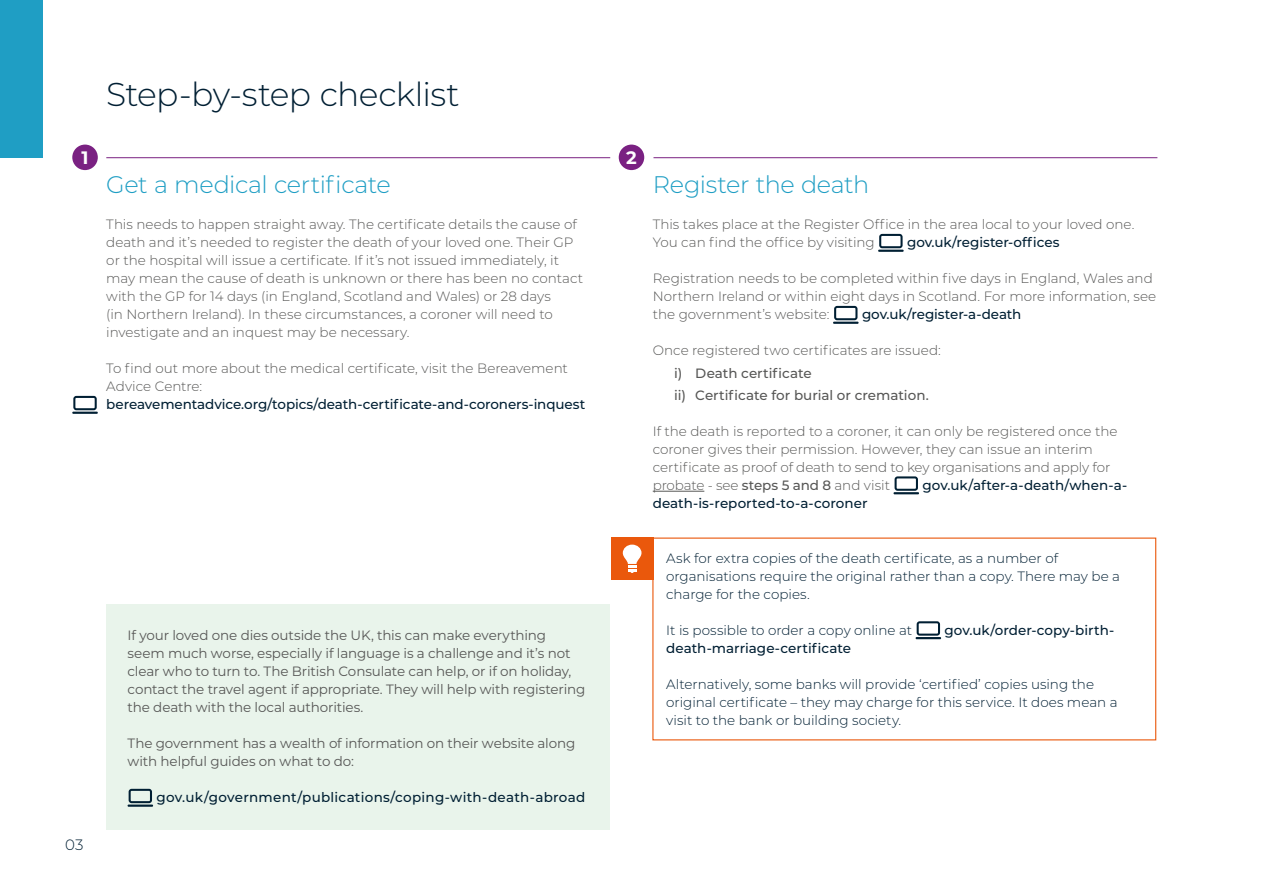
<style>
.page{position:relative;width:1263px;height:893px;background:#fff}
.page>*{position:absolute;margin:0;border:0;box-sizing:border-box;transform-origin:0 0}
.t1{font:300 33px "Montserrat";letter-spacing:-.02em;color:#001f33}
.t2{font:300 24px "Montserrat";letter-spacing:-.015em;color:#1f9ec4}
.t3{font:700 18px "Montserrat";color:#fff}
.t4{font:300 15px "Montserrat";color:#001f33}
.t5{font:300 13.5px/18px "Montserrat";color:#575756}
.t6{font:13.5px/18px "Montserrat";letter-spacing:-.01em;color:#575756}
.t7{font:300 13.5px/18px "Montserrat";color:#001f33}
.t8{font:500 13.5px "Montserrat";color:#001f33}
.t9{font:500 13.5px "Montserrat";letter-spacing:.02em;color:#001f33}
.t10{font:500 13.5px/22.2px "Montserrat";color:#575756}
.s1{font-weight:500}
</style>
<div class="page">
<div style="left:106px;top:604px;width:504px;height:225px;background:#e9f4eb"></div>
<hr style="left:128px;top:804px;width:25px;height:3px;background:#001f33">
<svg style="left:129px;top:789px;width:23px;height:14px"></svg>
<hr style="left:653px;top:491px;width:51px;height:1px;background:#575756">
<hr style="left:878px;top:250px;width:26px;height:2px;background:#001f33">
<svg style="left:879px;top:234px;width:23px;height:14px"></svg>
<hr style="left:833px;top:322px;width:25px;height:2px;background:#001f33">
<svg style="left:834px;top:306px;width:23px;height:14px"></svg>
<hr style="left:893px;top:492px;width:26px;height:2px;background:#001f33">
<svg style="left:894px;top:476px;width:24px;height:15px"></svg>
<svg style="left:652px;top:537px;width:505px;height:204px"></svg>
<div style="left:72px;top:145px;width:26px;height:25px;background:#7a2182;border-radius:50%"></div>
<div style="left:619px;top:145px;width:25px;height:25px;background:#7a2182;border-radius:50%"></div>
<hr style="left:106px;top:157px;width:504px;height:1px;background:#7a2182">
<hr style="left:653px;top:157px;width:504px;height:1px;background:#7a2182">
<div style="left:611px;top:538px;width:42px;height:42px;background:#ea580c"></div>
<svg style="left:623px;top:545px;width:18px;height:28px"></svg>
<hr style="left:72px;top:412px;width:26px;height:2px;background:#001f33">
<svg style="left:73px;top:396px;width:24px;height:14px"></svg>
<div style="left:0;top:0;width:43px;height:157px;background:#1f9ec4"></div>
<h1 class="t1" style="left:106px;top:72px;width:355px">Step-by-step checklist</h1>
<h3 class="t3" style="left:82px;top:144px;width:9px">1</h3>
<h3 class="t3" style="left:626px;top:144px;width:12px">2</h3>
<h2 class="t2" style="left:106px;top:168px;width:286px">Get a medical certificate</h2>
<p class="t5" style="left:106px;top:215px;width:478px">This needs to happen straight away. The certificate details the cause of death and it’s needed to register the death of your loved one. Their GP or the hospital will issue a certificate. If it’s not issued immediately, it may mean the cause of death is unknown or there has been no contact with the GP for 14 days (in England, Scotland and Wales) or 28 days<br>(in Northern Ireland). In these circumstances, a coroner will need to investigate and an inquest may be necessary.</p>
<p class="t5" style="left:106px;top:359px;width:463px">To find out more about the medical certificate, visit the Bereavement<br>Advice Centre:</p>
<p class="t8" style="left:106px;top:395px;width:480px">bereavementadvice.org/topics/death-certificate-and-coroners-inquest</p>
<h2 class="t2" style="left:653px;top:168px;width:218px">Register the death</h2>
<p class="t5" style="left:653px;top:215px;width:483px">This takes place at the Register Office in the area local to your loved one.<br>You can find the office by visiting</p>
<p class="t8" style="left:907px;top:233px;width:154px">gov.uk/register-offices</p>
<p class="t5" style="left:653px;top:269px;width:505px">Registration needs to be completed within five days in England, Wales and<br>Northern Ireland or within eight days in Scotland. For more information, see the government’s website:</p>
<p class="t8" style="left:862px;top:305px;width:161px">gov.uk/register-a-death</p>
<p class="t5" style="left:653px;top:341px;width:289px">Once registered two certificates are issued:</p>
<p class="t10" style="left:674px;top:361px;width:256px">i) Death certificate<br>ii) Certificate for burial or cremation.</p>
<p class="t5" style="left:653px;top:422px;width:466px">If the death is reported to a coroner, it can only be registered once the coroner gives their permission. However, they can issue an interim certificate as proof of death to send to key organisations and apply for probate - see <span class="s1">steps 5 and 8</span> and visit</p>
<p class="t8" style="left:922px;top:476px;width:206px">gov.uk/after-a-death/when-a-</p>
<p class="t8" style="left:653px;top:494px;width:216px">death-is-reported-to-a-coroner</p>
<p class="t4" style="left:65px;top:835px;width:20px">03</p>
<p class="t6" style="left:128px;top:626px;width:459px">If your loved one dies outside the UK, this can make everything seem much worse, especially if language is a challenge and it’s not clear who to turn to. The British Consulate can help, or if on holiday, contact the travel agent if appropriate. They will help with registering the death with the local authorities.</p>
<p class="t6" style="left:128px;top:734px;width:449px">The government has a wealth of information on their website along with helpful guides on what to do:</p>
<p class="t9" style="left:157px;top:788px;width:430px">gov.uk/government/publications/coping-with-death-abroad</p>
<p class="t7" style="left:666px;top:548px;width:455px">Ask for extra copies of the death certificate, as a number of organisations require the original rather than a copy. There may be a charge for the copies.</p>
<p class="t7" style="left:666px;top:620px;width:247px">It is possible to order a copy online at</p>
<p class="t8" style="left:944px;top:620px;width:171px">gov.uk/order-copy-birth-</p>
<p class="t8" style="left:666px;top:638px;width:186px">death-marriage-certificate</p>
<p class="t7" style="left:666px;top:674px;width:453px">Alternatively, some banks will provide ‘certified’ copies using the original certificate – they may charge for this service. It does mean a visit to the bank or building society.</p>
</div>
